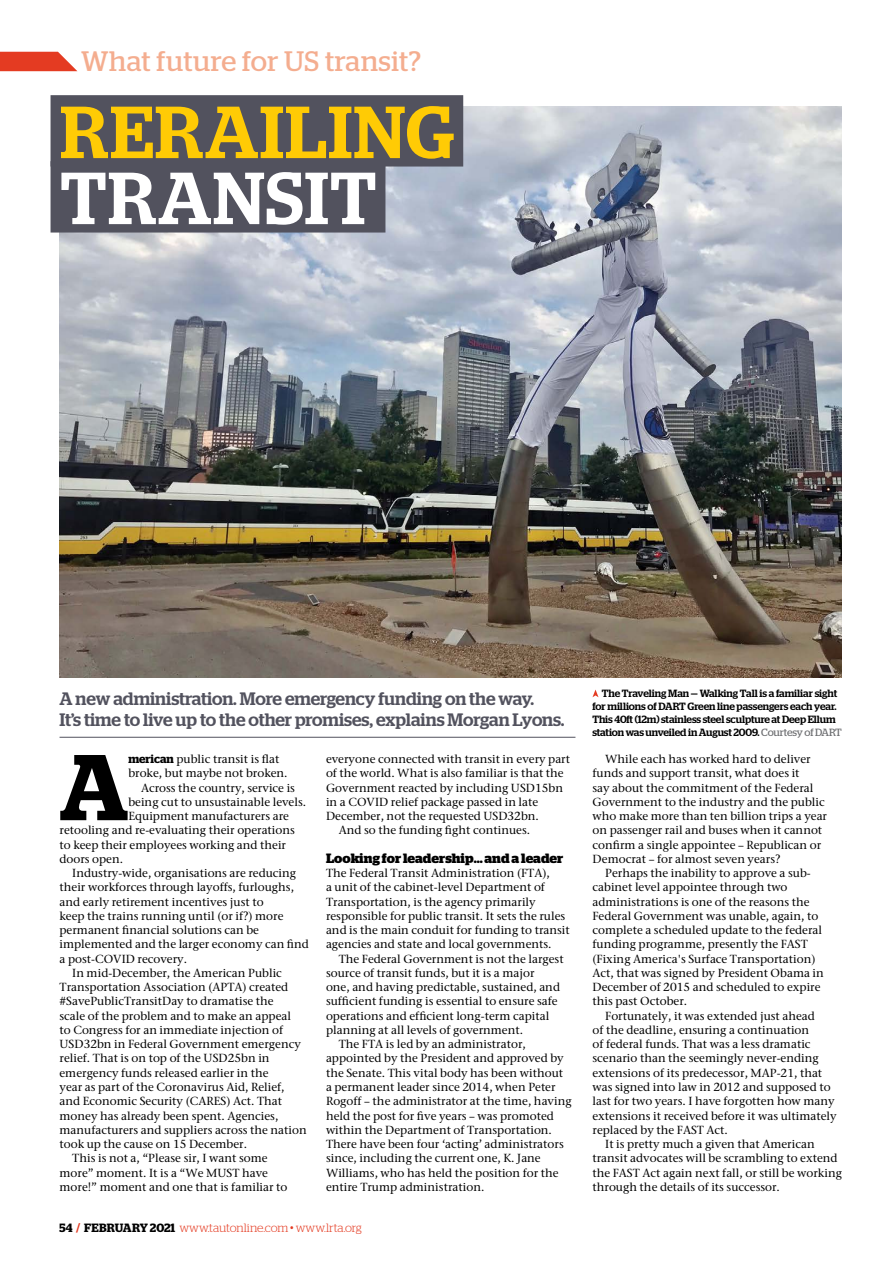
<style>
.page{position:relative;width:893px;height:1263px;background:#fff}
.page>*{position:absolute;margin:0;border:0;box-sizing:border-box;transform-origin:0 0}
.t1{font:600 93.15px "Stag";color:#000}
.t2{font:500 73.5px "Stag";letter-spacing:.02em;color:#ffcb05}
.t3{font:500 73.5px "Stag";letter-spacing:.02em;color:#fff}
.t4{font:28.05px "Stag";letter-spacing:.02em;color:#f4ad8f}
.t5{font:500 18px/21px "Stag";letter-spacing:-.005em;color:#52525e}
.t6{font:700 13.5px "Stag";color:#000}
.t7{font:300 12px "Stag";color:#e43b22}
.t8{font:500 11.7px/14.2px "Stone Ser ITC Std";color:#000}
.t9{font:500 10.5px/12.8px "Stag";letter-spacing:-.01em;color:#000;text-align:center}
.s1{font-family:"Stag";font-weight:600}
.s2{font-weight:600;color:#000}
.s3{font-weight:600}
.s4{font-weight:400;color:#6d6e71}
</style>
<div class="page">
<svg style="left:0;top:52px;width:77px;height:19px"></svg>
<img style="left:60px;top:106px;width:782px;height:572px">
<div style="left:51px;top:95px;width:412px;height:72px;background:#52525e"></div>
<div style="left:51px;top:161px;width:334px;height:72px;background:#52525e"></div>
<hr style="left:60px;top:737px;width:515px;height:1px;background:#52525e">
<svg style="left:592px;top:689px;width:6px;height:8px"></svg>
<h3 class="t4" style="left:81px;top:45px;width:341px">What future for US transit?</h3>
<h2 class="t2" style="left:60px;top:89px;width:396px">Rerailing</h2>
<h2 class="t3" style="left:60px;top:155px;width:296px">Transit</h2>
<h3 class="t5" style="left:60px;top:688px;width:507px">A new administration. More emergency funding on the way.<br>It’s time to live up to the other promises, explains Morgan Lyons.</h3>
<h1 class="t1" style="left:60px;top:733px;width:70px">A</h1>
<p class="t8" style="left:128px;top:752px;width:153px"><span class="s1">merican</span> public transit is flat</p>
<p class="t8" style="left:128px;top:766px;width:161px">broke, but maybe not broken.</p>
<p class="t8" style="left:141px;top:780px;width:155px">Across the country, service is</p>
<p class="t8" style="left:128px;top:795px;width:179px">being cut to unsustainable levels.</p>
<p class="t8" style="left:128px;top:809px;width:162px">Equipment manufacturers are</p>
<p class="t8" style="left:60px;top:823px;width:237px">retooling and re-evaluating their operations</p>
<p class="t8" style="left:60px;top:837px;width:228px">to keep their employees working and their</p>
<p class="t8" style="left:60px;top:852px;width:65px">doors open.</p>
<p class="t8" style="left:72px;top:866px;width:225px">Industry-wide, organisations are reducing</p>
<p class="t8" style="left:60px;top:880px;width:236px">their workforces through layoffs, furloughs,</p>
<p class="t8" style="left:60px;top:894px;width:206px">and early retirement incentives just to</p>
<p class="t8" style="left:60px;top:909px;width:225px">keep the trains running until (or if?) more</p>
<p class="t8" style="left:60px;top:923px;width:201px">permanent financial solutions can be</p>
<p class="t8" style="left:60px;top:937px;width:251px">implemented and the larger economy can find</p>
<p class="t8" style="left:60px;top:951px;width:129px">a post-COVID recovery.</p>
<p class="t8" style="left:72px;top:966px;width:211px">In mid-December, the American Public</p>
<p class="t8" style="left:60px;top:980px;width:230px">Transportation Association (APTA) created</p>
<p class="t8" style="left:60px;top:994px;width:216px">#SavePublicTransitDay to dramatise the</p>
<p class="t8" style="left:60px;top:1008px;width:233px">scale of the problem and to make an appeal</p>
<p class="t8" style="left:60px;top:1023px;width:225px">to Congress for an immediate injection of</p>
<p class="t8" style="left:60px;top:1037px;width:243px">USD32bn in Federal Government emergency</p>
<p class="t8" style="left:60px;top:1051px;width:212px">relief. That is on top of the USD25bn in</p>
<p class="t8" style="left:60px;top:1065px;width:210px">emergency funds released earlier in the</p>
<p class="t8" style="left:60px;top:1080px;width:227px">year as part of the Coronavirus Aid, Relief,</p>
<p class="t8" style="left:60px;top:1094px;width:224px">and Economic Security (CARES) Act. That</p>
<p class="t8" style="left:60px;top:1108px;width:220px">money has already been spent. Agencies,</p>
<p class="t8" style="left:60px;top:1122px;width:249px">manufacturers and suppliers across the nation</p>
<p class="t8" style="left:60px;top:1137px;width:189px">took up the cause on 15 December.</p>
<p class="t8" style="left:72px;top:1151px;width:197px">This is not a, “Please sir, I want some</p>
<p class="t8" style="left:60px;top:1165px;width:210px">more” moment. It is a “We MUST have</p>
<p class="t8" style="left:60px;top:1179px;width:230px">more!” moment and one that is familiar to</p>
<p class="t8" style="left:326px;top:752px;width:246px">everyone connected with transit in every part</p>
<p class="t8" style="left:326px;top:766px;width:239px">of the world. What is also familiar is that the</p>
<p class="t8" style="left:326px;top:780px;width:239px">Government reacted by including USD15bn</p>
<p class="t8" style="left:326px;top:795px;width:214px">in a COVID relief package passed in late</p>
<p class="t8" style="left:326px;top:809px;width:214px">December, not the requested USD32bn.</p>
<p class="t8" style="left:339px;top:823px;width:193px">And so the funding fight continues.</p>
<p class="t6" style="left:326px;top:850px;width:239px">Looking for leadership... and a leader</p>
<p class="t8" style="left:326px;top:866px;width:245px">The Federal Transit Administration (FTA),<br>a unit of the cabinet-level Department of Transportation, is the agency primarily responsible for public transit. It sets the rules and is the main conduit for funding to transit agencies and state and local governments.</p>
<p class="t8" style="left:339px;top:951px;width:226px">The Federal Government is not the largest</p>
<p class="t8" style="left:326px;top:966px;width:210px">source of transit funds, but it is a major</p>
<p class="t8" style="left:326px;top:980px;width:236px">one, and having predictable, sustained, and</p>
<p class="t8" style="left:326px;top:994px;width:233px">sufficient funding is essential to ensure safe</p>
<p class="t8" style="left:326px;top:1008px;width:225px">operations and efficient long-term capital</p>
<p class="t8" style="left:326px;top:1023px;width:199px">planning at all levels of government.</p>
<p class="t8" style="left:339px;top:1037px;width:189px">The FTA is led by an administrator,</p>
<p class="t8" style="left:326px;top:1051px;width:239px">appointed by the President and approved by</p>
<p class="t8" style="left:326px;top:1065px;width:239px">the Senate. This vital body has been without</p>
<p class="t8" style="left:326px;top:1080px;width:231px">a permanent leader since 2014, when Peter</p>
<p class="t8" style="left:326px;top:1094px;width:247px">Rogoff – the administrator at the time, having</p>
<p class="t8" style="left:326px;top:1108px;width:229px">held the post for five years – was promoted</p>
<p class="t8" style="left:326px;top:1122px;width:227px">within the Department of Transportation.</p>
<p class="t8" style="left:326px;top:1137px;width:239px">There have been four ‘acting’ administrators</p>
<p class="t8" style="left:326px;top:1151px;width:216px">since, including the current one, K. Jane</p>
<p class="t8" style="left:326px;top:1165px;width:234px">Williams, who has held the position for the</p>
<p class="t8" style="left:326px;top:1179px;width:160px">entire Trump administration.</p>
<p class="t7" style="left:60px;top:1221px;width:304px"><span class="s2">54</span> <span class="s3">/</span> <span class="s2">FEBRUARY 2021</span> www.tautonline.com <sup>.</sup> www.lrta.org</p>
<p class="t9" style="left:592px;top:687px;width:251px">The Traveling Man — Walking Tall is a familiar sight for millions of DART Green line passengers each year.<br>This 40ft (12m) stainless steel sculpture at Deep Ellum station was unveiled in August 2009. <span class="s4">Courtesy of DART</span></p>
<p class="t8" style="left:592px;top:752px;width:236px;text-indent:13px">While each has worked hard to deliver funds and support transit, what does it<br>say about the commitment of the Federal Government to the industry and the public who make more than ten billion trips a year on passenger rail and buses when it cannot confirm a single appointee – Republican or Democrat – for almost seven years?</p>
<p class="t8" style="left:592px;top:866px;width:233px;text-indent:13px">Perhaps the inability to approve a sub&shy;cabinet level appointee through two administrations is one of the reasons the Federal Government was unable, again, to complete a scheduled update to the federal funding programme, presently the FAST (Fixing America's Surface Transportation)<br>Act, that was signed by President Obama in December of 2015 and scheduled to expire this past October.</p>
<p class="t8" style="left:605px;top:1008px;width:211px">Fortunately, it was extended just ahead</p>
<p class="t8" style="left:592px;top:1023px;width:218px">of the deadline, ensuring a continuation</p>
<p class="t8" style="left:592px;top:1037px;width:220px">of federal funds. That was a less dramatic</p>
<p class="t8" style="left:592px;top:1051px;width:228px">scenario than the seemingly never-ending</p>
<p class="t8" style="left:592px;top:1065px;width:231px">extensions of its predecessor, MAP-21, that</p>
<p class="t8" style="left:592px;top:1080px;width:240px">was signed into law in 2012 and supposed to</p>
<p class="t8" style="left:592px;top:1094px;width:244px">last for two years. I have forgotten how many</p>
<p class="t8" style="left:592px;top:1108px;width:246px">extensions it received before it was ultimately</p>
<p class="t8" style="left:592px;top:1122px;width:137px">replaced by the FAST Act.</p>
<p class="t8" style="left:605px;top:1137px;width:211px">It is pretty much a given that American</p>
<p class="t8" style="left:592px;top:1151px;width:247px">transit advocates will be scrambling to extend</p>
<p class="t8" style="left:592px;top:1165px;width:251px">the FAST Act again next fall, or still be working</p>
<p class="t8" style="left:592px;top:1179px;width:189px">through the details of its successor.</p>
</div>
